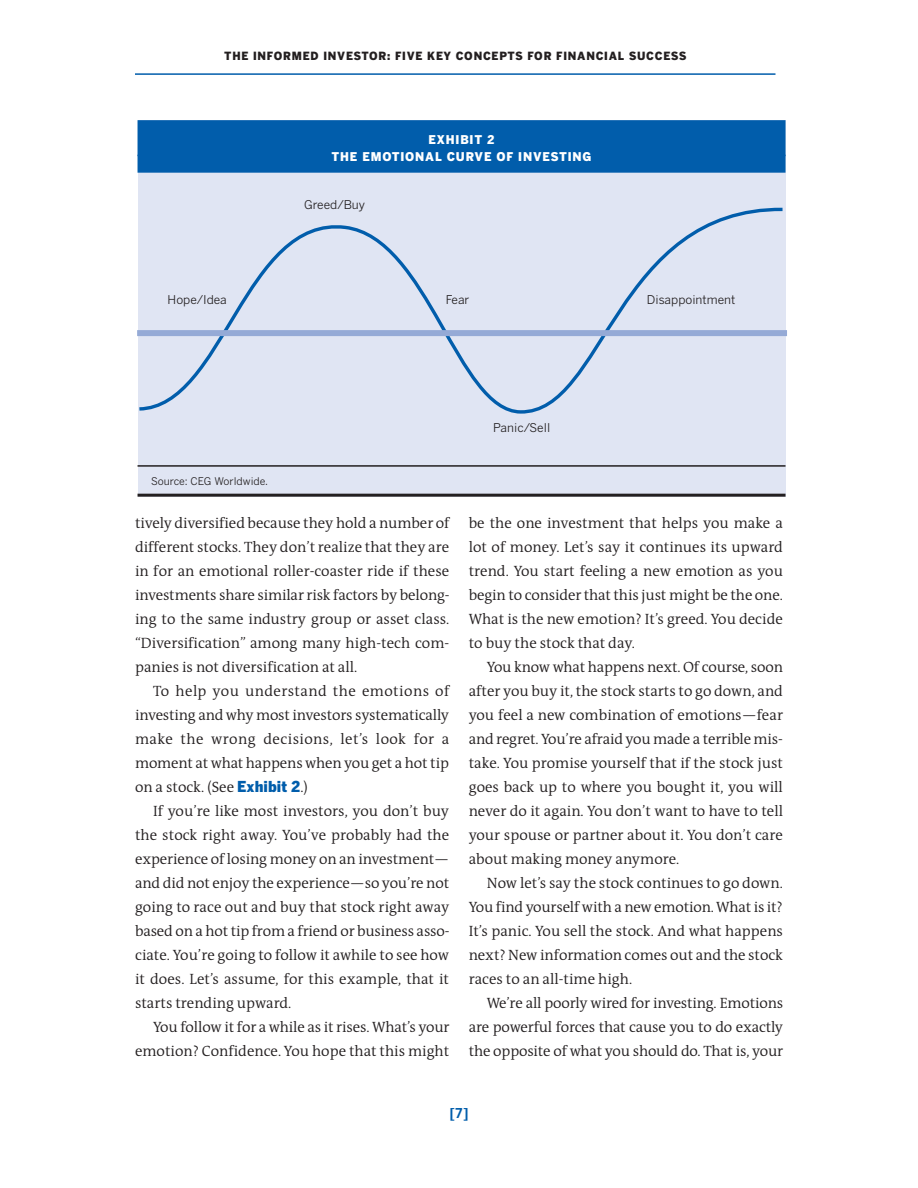
<style>
.page{position:relative;width:918px;height:1188px;background:#fff}
.page>*{position:absolute;margin:0;border:0;box-sizing:border-box;transform-origin:0 0}
.t1{font:300 15px "The Antiqua B4";color:#231f20}
.t2{font:300 15px "The Antiqua B4";letter-spacing:.025em;color:#231f20}
.t3{font:700 13.5px "Benton Gothic";color:#015dab}
.t4{font:12px "Benton Gothic";color:#231f20}
.t5{font:900 12px/16.5px "Benton Gothic";letter-spacing:.07em;color:#fff;text-align:center}
.t6{font:900 11.25px "Benton Gothic";letter-spacing:.07em;color:#231f20}
.t7{font:10.5px "Benton Gothic";color:#231f20}
.s1{font-family:"Benton Gothic";font-weight:900;color:#015dab}
</style>
<div class="page">
<hr style="left:135px;top:73px;width:641px;height:2px;background:#015dab">
<div style="left:138px;top:120px;width:648px;height:377px;background:#e0e5f3"></div>
<div style="left:138px;top:120px;width:648px;height:36px;background:#015dab"></div>
<div style="left:138px;top:155px;width:648px;height:18px;background:#015dab"></div>
<hr style="left:138px;top:465px;width:648px;height:2px;background:#231f20">
<hr style="left:138px;top:494px;width:648px;height:3px;background:#231f20">
<svg style="left:139px;top:207px;width:644px;height:207px"></svg>
<div style="left:137px;top:330px;width:650px;height:6px;background:#95aad6"></div>
<p class="t6" style="left:224px;top:49px;width:464px">THE INFORMED INVESTOR: FIVE KEY CONCEPTS FOR FINANCIAL SUCCESS</p>
<p class="t5" style="left:332px;top:131px;width:261px">EXHIBIT 2<br>THE EMOTIONAL CURVE OF INVESTING</p>
<p class="t4" style="left:304px;top:198px;width:63px">Greed/Buy</p>
<p class="t4" style="left:168px;top:293px;width:61px">Hope/Idea</p>
<p class="t4" style="left:446px;top:293px;width:25px">Fear</p>
<p class="t4" style="left:647px;top:293px;width:90px">Disappointment</p>
<p class="t7" style="left:151px;top:475px;width:119px">Source: CEG Worldwide.</p>
<p class="t1" style="left:135px;top:515px;width:316px">tively diversified because they hold a number of</p>
<p class="t1" style="left:135px;top:539px;width:316px">different stocks. They don’t realize that they are</p>
<p class="t1" style="left:135px;top:563px;width:316px">in for an emotional roller-coaster ride if these</p>
<p class="t1" style="left:135px;top:587px;width:316px">investments share similar risk factors by belong-</p>
<p class="t1" style="left:135px;top:611px;width:316px">ing to the same industry group or asset class.</p>
<p class="t1" style="left:135px;top:635px;width:316px">“Diversification” among many high-tech com-</p>
<p class="t1" style="left:135px;top:659px;width:224px">panies is not diversification at all.</p>
<p class="t2" style="left:153px;top:683px;width:298px">To help you understand the emotions of</p>
<p class="t1" style="left:135px;top:707px;width:316px">investing and why most investors systematically</p>
<p class="t2" style="left:135px;top:731px;width:316px">make the wrong decisions, let’s look for a</p>
<p class="t1" style="left:135px;top:755px;width:316px">moment at what happens when you get a hot tip</p>
<p class="t1" style="left:135px;top:779px;width:175px">on a stock. (See <span class="s1">Exhibit 2</span>.)</p>
<p class="t1" style="left:153px;top:803px;width:298px">If you’re like most investors, you don’t buy</p>
<p class="t1" style="left:135px;top:827px;width:316px">the stock right away. You’ve probably had the</p>
<p class="t1" style="left:135px;top:851px;width:316px">experience of losing money on an investment—</p>
<p class="t1" style="left:135px;top:875px;width:316px">and did not enjoy the experience—so you’re not</p>
<p class="t1" style="left:135px;top:899px;width:316px">going to race out and buy that stock right away</p>
<p class="t1" style="left:135px;top:923px;width:316px">based on a hot tip from a friend or business asso-</p>
<p class="t1" style="left:135px;top:947px;width:316px">ciate. You’re going to follow it awhile to see how</p>
<p class="t1" style="left:135px;top:971px;width:316px">it does. Let’s assume, for this example, that it</p>
<p class="t1" style="left:135px;top:995px;width:158px">starts trending upward.</p>
<p class="t1" style="left:153px;top:1019px;width:298px">You follow it for a while as it rises. What’s your</p>
<p class="t1" style="left:135px;top:1043px;width:316px">emotion? Confidence. You hope that this might</p>
<p class="t4" style="left:493px;top:421px;width:59px">Panic/Sell</p>
<p class="t1" style="left:469px;top:515px;width:316px">be the one investment that helps you make a</p>
<p class="t1" style="left:469px;top:539px;width:316px">lot of money. Let’s say it continues its upward</p>
<p class="t1" style="left:469px;top:563px;width:316px">trend. You start feeling a new emotion as you</p>
<p class="t1" style="left:469px;top:587px;width:316px">begin to consider that this just might be the one.</p>
<p class="t1" style="left:469px;top:611px;width:316px">What is the new emotion? It’s greed. You decide</p>
<p class="t1" style="left:469px;top:635px;width:168px">to buy the stock that day.</p>
<p class="t1" style="left:487px;top:659px;width:298px">You know what happens next. Of course, soon</p>
<p class="t1" style="left:469px;top:683px;width:316px">after you buy it, the stock starts to go down, and</p>
<p class="t1" style="left:469px;top:707px;width:316px">you feel a new combination of emotions—fear</p>
<p class="t1" style="left:469px;top:731px;width:316px">and regret. You’re afraid you made a terrible mis-</p>
<p class="t1" style="left:469px;top:755px;width:316px">take. You promise yourself that if the stock just</p>
<p class="t1" style="left:469px;top:779px;width:316px">goes back up to where you bought it, you will</p>
<p class="t1" style="left:469px;top:803px;width:316px">never do it again. You don’t want to have to tell</p>
<p class="t1" style="left:469px;top:827px;width:316px">your spouse or partner about it. You don’t care</p>
<p class="t1" style="left:469px;top:851px;width:212px">about making money anymore.</p>
<p class="t1" style="left:487px;top:875px;width:298px">Now let’s say the stock continues to go down.</p>
<p class="t1" style="left:469px;top:899px;width:316px">You find yourself with a new emotion. What is it?</p>
<p class="t1" style="left:469px;top:923px;width:316px">It’s panic. You sell the stock. And what happens</p>
<p class="t1" style="left:469px;top:947px;width:316px">next? New information comes out and the stock</p>
<p class="t1" style="left:469px;top:971px;width:165px">races to an all-time high.</p>
<p class="t1" style="left:487px;top:995px;width:298px">We’re all poorly wired for investing. Emotions</p>
<p class="t1" style="left:469px;top:1019px;width:316px">are powerful forces that cause you to do exactly</p>
<p class="t1" style="left:469px;top:1043px;width:316px">the opposite of what you should do. That is, your</p>
<p class="t3" style="left:449px;top:1104px;width:21px">[7]</p>
</div>
